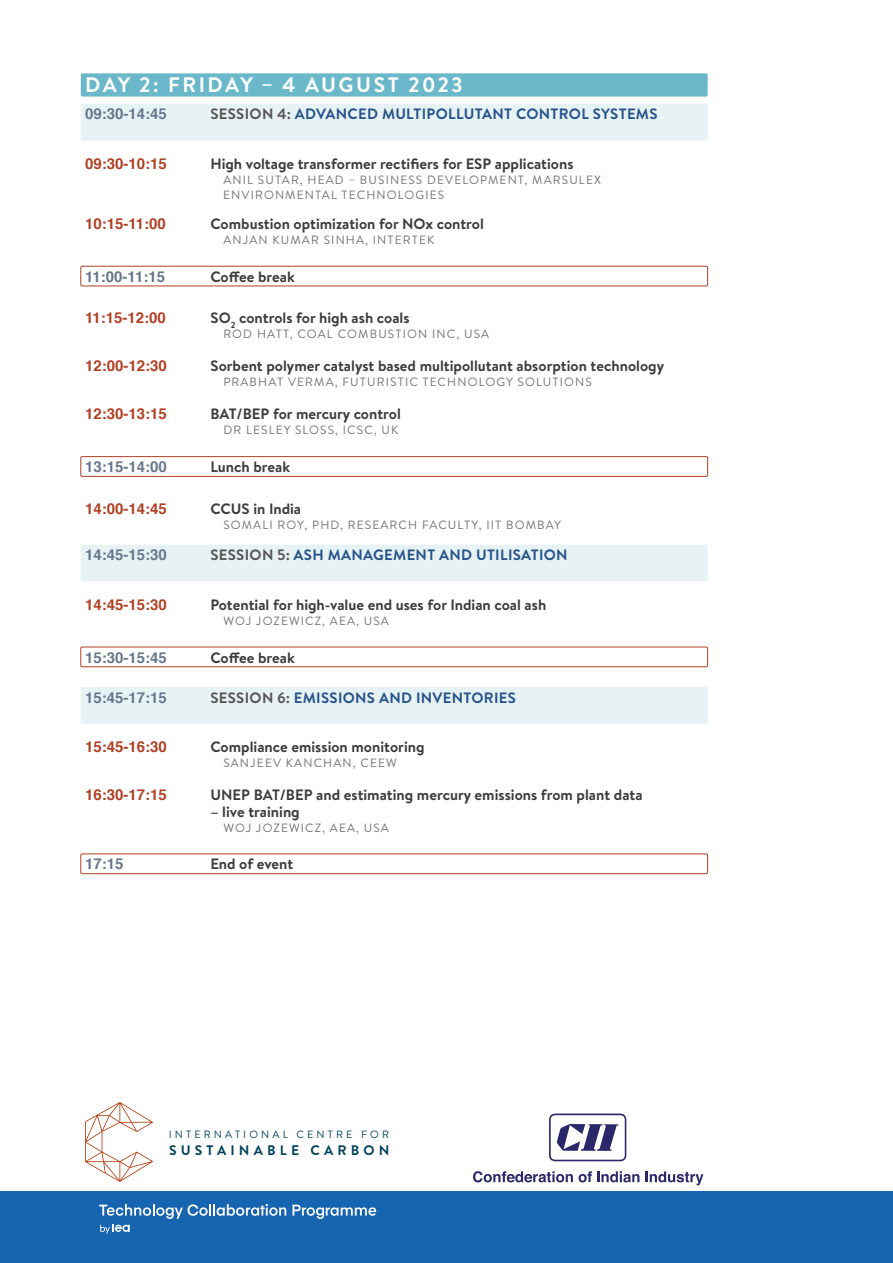
<style>
.page{position:relative;width:893px;height:1263px;background:#fff}
.page>*{position:absolute;margin:0;border:0;box-sizing:border-box;transform-origin:0 0}
.Day{font:700 21px "Brandon Text";letter-spacing:.105em;color:#fff}
.body_U_L{font:700 15px "Brandon Text";color:#3c3c3b}
.SESSION{font:700 15px "Brandon Text";letter-spacing:.02em;color:#275389}
.body_U_L-2{font:700 15px "Helvetica";color:#b04124}
.BREAKs{font:700 15px "Brandon Text";color:#3c3c3b}
.BREAKs-2{font:700 15px "Helvetica";color:#67778b}
.SESSION-2{font:700 15px "Helvetica";color:#67778b}
.t1{font:700 13.8px "Brandon Grotesque";letter-spacing:.3em;color:#00415e}
.speaker_U_L{font:12px/15px "Brandon Text";letter-spacing:.095em;color:#767271}
.t2{font:10.5px "Brandon Grotesque";letter-spacing:.3em;color:#00415e}
.s1{color:#575453}
</style>
<div class="page">
<div style="left:0;top:1191px;width:893px;height:72px;background:#1764b1"></div>
<div style="left:81px;top:73px;width:627px;height:24px;background:#6ab8c9;border-radius:2px"></div>
<div style="left:81px;top:104px;width:627px;height:37px;background:#e7f2f5;border-radius:2px"></div>
<div style="left:81px;top:266px;width:627px;height:20px;border:1px solid #b04124;border-radius:2px"></div>
<div style="left:81px;top:456px;width:627px;height:20px;border:1px solid #b04124;border-radius:2px"></div>
<div style="left:81px;top:545px;width:627px;height:36px;background:#e7f2f5;border-radius:2px"></div>
<div style="left:81px;top:647px;width:627px;height:20px;border:1px solid #b04124;border-radius:2px"></div>
<div style="left:81px;top:687px;width:627px;height:37px;background:#e7f2f5;border-radius:2px"></div>
<div style="left:81px;top:854px;width:627px;height:20px;border:1px solid #b04124;border-radius:2px"></div>
<svg style="left:85px;top:1102px;width:68px;height:80px"></svg>
<svg style="left:99px;top:1204px;width:187px;height:15px"></svg>
<svg style="left:292px;top:1205px;width:84px;height:14px"></svg>
<svg style="left:100px;top:1225px;width:30px;height:9px"></svg>
<svg style="left:549px;top:1113px;width:77px;height:48px"></svg>
<svg style="left:473px;top:1171px;width:166px;height:11px"></svg>
<svg style="left:646px;top:1171px;width:57px;height:14px"></svg>
<p class="Day" style="left:85px;top:70px;width:379px">DAY 2: FRIDAY – 4 AUGUST 2023</p>
<p class="SESSION-2" style="left:85px;top:102px;width:83px">09:30-14:45</p>
<p class="SESSION" style="left:210px;top:104px;width:449px"><span class="s1">SESSION 4:</span> ADVANCED MULTIPOLLUTANT CONTROL SYSTEMS</p>
<p class="body_U_L-2" style="left:85px;top:151px;width:83px">09:30-10:15</p>
<p class="body_U_L" style="left:210px;top:153px;width:365px">High voltage transformer rectifiers for ESP applications</p>
<p class="speaker_U_L" style="left:223px;top:172px;width:379px">ANIL SUTAR, HEAD – BUSINESS DEVELOPMENT, MARSULEX<br>ENVIRONMENTAL TECHNOLOGIES</p>
<p class="body_U_L-2" style="left:85px;top:211px;width:82px">10:15-11:00</p>
<p class="body_U_L" style="left:210px;top:213px;width:275px">Combustion optimization for NOx control</p>
<p class="speaker_U_L" style="left:223px;top:232px;width:212px">ANJAN KUMAR SINHA, INTERTEK</p>
<p class="BREAKs-2" style="left:85px;top:264px;width:82px">11:00-11:15</p>
<p class="BREAKs" style="left:210px;top:266px;width:86px">Coffee break</p>
<p class="body_U_L-2" style="left:85px;top:306px;width:82px">11:15-12:00</p>
<p class="body_U_L" style="left:210px;top:308px;width:201px">SO<sub>2</sub> controls for high ash coals</p>
<p class="speaker_U_L" style="left:223px;top:326px;width:267px">ROD HATT, COAL COMBUSTION INC, USA</p>
<p class="body_U_L-2" style="left:85px;top:354px;width:83px">12:00-12:30</p>
<p class="body_U_L" style="left:210px;top:356px;width:455px">Sorbent polymer catalyst based multipollutant absorption technology</p>
<p class="speaker_U_L" style="left:223px;top:374px;width:370px">PRABHAT VERMA, FUTURISTIC TECHNOLOGY SOLUTIONS</p>
<p class="body_U_L-2" style="left:85px;top:402px;width:83px">12:30-13:15</p>
<p class="body_U_L" style="left:210px;top:404px;width:192px">BAT/BEP for mercury control</p>
<p class="speaker_U_L" style="left:223px;top:422px;width:177px">DR LESLEY SLOSS, ICSC, UK</p>
<p class="BREAKs-2" style="left:85px;top:455px;width:83px">13:15-14:00</p>
<p class="BREAKs" style="left:210px;top:456px;width:81px">Lunch break</p>
<p class="body_U_L-2" style="left:85px;top:496px;width:83px">14:00-14:45</p>
<p class="body_U_L" style="left:210px;top:498px;width:92px">CCUS in India</p>
<p class="speaker_U_L" style="left:223px;top:517px;width:339px">SOMALI ROY, PHD, RESEARCH FACULTY, IIT BOMBAY</p>
<p class="SESSION-2" style="left:85px;top:543px;width:83px">14:45-15:30</p>
<p class="SESSION" style="left:210px;top:544px;width:359px"><span class="s1">SESSION 5:</span> ASH MANAGEMENT AND UTILISATION</p>
<p class="body_U_L-2" style="left:85px;top:592px;width:83px">14:45-15:30</p>
<p class="body_U_L" style="left:210px;top:594px;width:337px">Potential for high-value end uses for Indian coal ash</p>
<p class="speaker_U_L" style="left:223px;top:613px;width:167px">WOJ JOZEWICZ, AEA, USA</p>
<p class="BREAKs-2" style="left:85px;top:645px;width:83px">15:30-15:45</p>
<p class="BREAKs" style="left:210px;top:647px;width:86px">Coffee break</p>
<p class="SESSION-2" style="left:85px;top:685px;width:83px">15:45-17:15</p>
<p class="SESSION" style="left:210px;top:687px;width:307px"><span class="s1">SESSION 6:</span> EMISSIONS AND INVENTORIES</p>
<p class="body_U_L-2" style="left:85px;top:735px;width:83px">15:45-16:30</p>
<p class="body_U_L" style="left:210px;top:736px;width:216px">Compliance emission monitoring</p>
<p class="speaker_U_L" style="left:223px;top:755px;width:175px">SANJEEV KANCHAN, CEEW</p>
<p class="body_U_L-2" style="left:85px;top:783px;width:83px">16:30-17:15</p>
<p class="body_U_L" style="left:210px;top:784px;width:434px">UNEP BAT/BEP and estimating mercury emissions from plant data</p>
<p class="body_U_L" style="left:210px;top:801px;width:91px">– live training</p>
<p class="speaker_U_L" style="left:223px;top:819px;width:167px">WOJ JOZEWICZ, AEA, USA</p>
<p class="BREAKs-2" style="left:85px;top:852px;width:40px">17:15</p>
<p class="BREAKs" style="left:210px;top:854px;width:84px">End of event</p>
<p class="t2" style="left:169px;top:1127px;width:222px">INTERNATIONAL CENTRE FOR</p>
<p class="t1" style="left:169px;top:1140px;width:222px">SUSTAINABLE CARBON</p>
</div>
